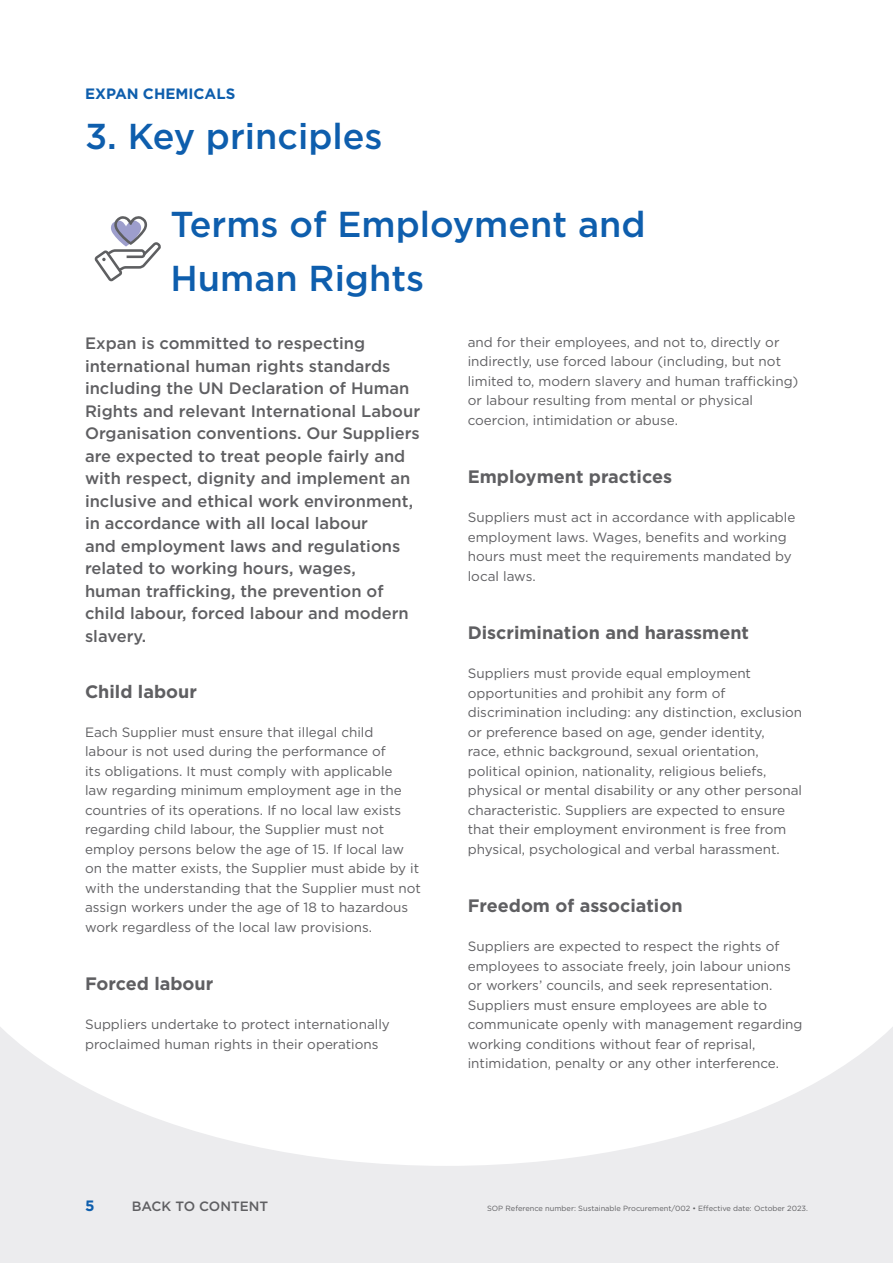
<style>
.page{position:relative;width:893px;height:1263px;background:#fff}
.page>*{position:absolute;margin:0;border:0;box-sizing:border-box;transform-origin:0 0}
.Header_1_Links{font:500 36px/54px "Gotham";color:#0e5ead}
.Header_2{font:700 18px "Gotham";color:#5f5f62}
.Inleiding{font:500 16.5px/22.5px "Gotham";color:#5f5f62}
.t1{font:700 15px "Gotham";color:#0e5ead}
.Body{font:13.5px/19.5px "Gotham";color:#5f5f62}
.t2{font:500 13.5px "Gotham";color:#5f5f62}
.t3{font:7.5px "Gotham";color:#5f5f62}
</style>
<div class="page">
<div style="left:0;top:913px;width:893px;height:350px;background:#ececee"></div>
<svg style="left:0;top:913px;width:893px;height:253px;fill:#fff"></svg>
<svg style="left:95px;top:216px;width:66px;height:65px"></svg>
<p class="t1" style="left:85px;top:84px;width:152px">EXPAN CHEMICALS</p>
<p class="Header_1_Links" style="left:85px;top:109px;width:299px">3. Key principles</p>
<p class="Header_1_Links" style="left:171px;top:197px;width:477px">Terms of Employment and<br>Human Rights</p>
<p class="Inleiding" style="left:85px;top:332px;width:337px">Expan is committed to respecting international human rights standards including the UN Declaration of Human Rights and relevant International Labour Organisation conventions. Our Suppliers are expected to treat people fairly and with respect, dignity and implement an inclusive and ethical work environment, in accordance with all local labour<br>and employment laws and regulations related to working hours, wages,<br>human trafficking, the prevention of child labour, forced labour and modern slavery.</p>
<p class="Header_2" style="left:85px;top:679px;width:113px">Child labour</p>
<p class="Body" style="left:85px;top:722px;width:337px">Each Supplier must ensure that illegal child<br>labour is not used during the performance of<br>its obligations. It must comply with applicable<br>law regarding minimum employment age in the countries of its operations. If no local law exists regarding child labour, the Supplier must not employ persons below the age of 15. If local law on the matter exists, the Supplier must abide by it with the understanding that the Supplier must not assign workers under the age of 18 to hazardous work regardless of the local law provisions.</p>
<p class="Header_2" style="left:85px;top:972px;width:130px">Forced labour</p>
<p class="Body" style="left:85px;top:1014px;width:306px">Suppliers undertake to protect internationally proclaimed human rights in their operations</p>
<p class="Body" style="left:468px;top:332px;width:332px">and for their employees, and not to, directly or indirectly, use forced labour (including, but not limited to, modern slavery and human trafficking) or labour resulting from mental or physical coercion, intimidation or abuse.</p>
<p class="Header_2" style="left:468px;top:465px;width:206px">Employment practices</p>
<p class="Body" style="left:468px;top:507px;width:329px">Suppliers must act in accordance with applicable employment laws. Wages, benefits and working hours must meet the requirements mandated by local laws.</p>
<p class="Header_2" style="left:468px;top:621px;width:283px">Discrimination and harassment</p>
<p class="Body" style="left:468px;top:663px;width:336px">Suppliers must provide equal employment opportunities and prohibit any form of discrimination including: any distinction, exclusion or preference based on age, gender identity,<br>race, ethnic background, sexual orientation, political opinion, nationality, religious beliefs, physical or mental disability or any other personal characteristic. Suppliers are expected to ensure that their employment environment is free from physical, psychological and verbal harassment.</p>
<p class="Header_2" style="left:468px;top:894px;width:216px">Freedom of association</p>
<p class="Body" style="left:468px;top:936px;width:336px">Suppliers are expected to respect the rights of employees to associate freely, join labour unions or workers’ councils, and seek representation.<br>Suppliers must ensure employees are able to communicate openly with management regarding working conditions without fear of reprisal, intimidation, penalty or any other interference.</p>
<p class="t1" style="left:85px;top:1196px;width:11px">5</p>
<p class="t2" style="left:132px;top:1197px;width:138px">BACK TO CONTENT</p>
<p class="t3" style="left:487px;top:1204px;width:322px">SOP Reference number: Sustainable Procurement/002 • Effective date: October 2023.</p>
</div>
